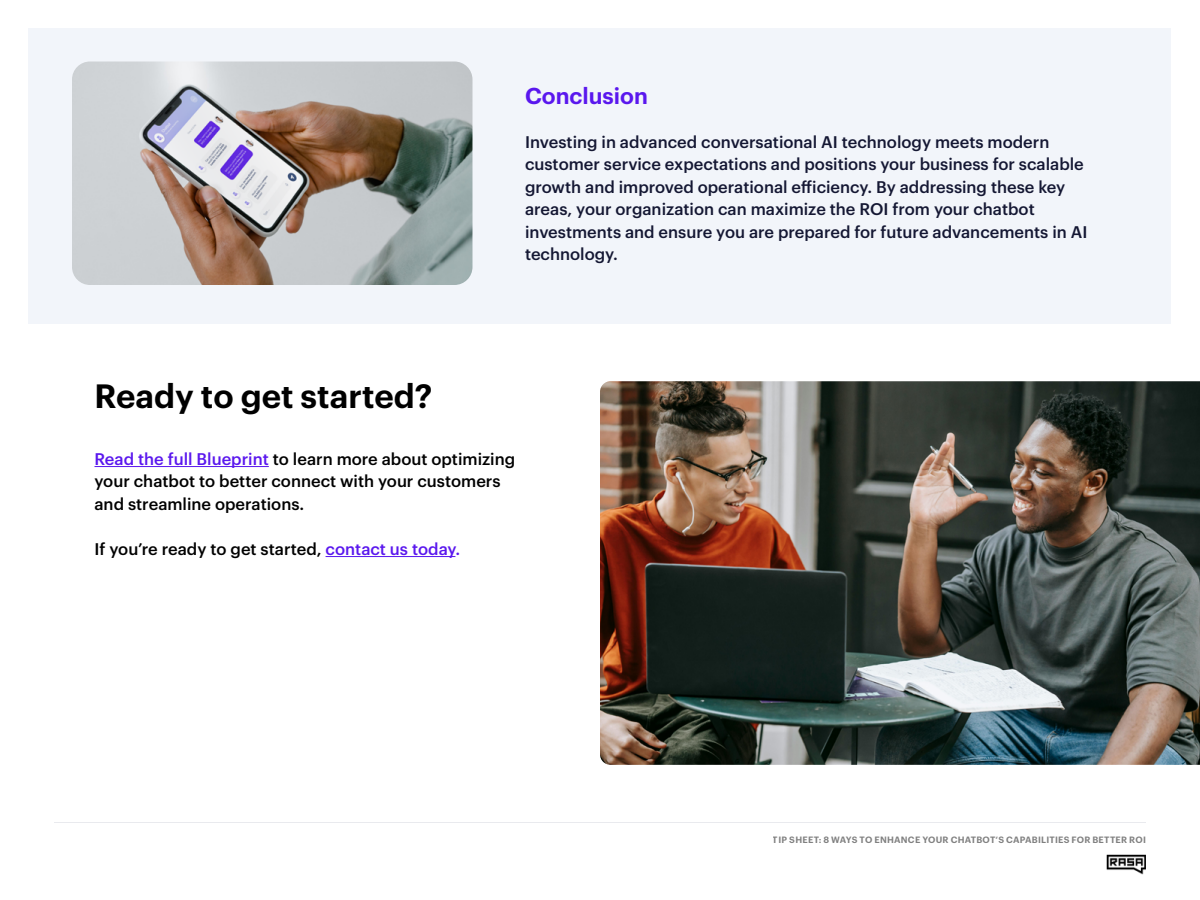
<style>
.page{position:relative;width:1200px;height:900px;background:#fff}
.page>*{position:absolute;margin:0;border:0;box-sizing:border-box;transform-origin:0 0}
.t1{font:600 33px "Graphik";color:#000}
.t2{font:600 22.5px "Graphik";color:#5a17ee}
.t3{font:500 16.5px/22.5px "Graphik";color:#141733}
.t4{font:500 16.5px/22.5px "Graphik";color:#000}
.t5{font:600 9px "Graphik";letter-spacing:.025em;color:#000}
.s1{color:#5a17ee}
</style>
<div class="page">
<div style="left:28px;top:28px;width:1144px;height:296px;background:#f2f5fa"></div>
<hr style="left:94px;top:466px;width:175px;height:1px;background:#5a17ee">
<hr style="left:326px;top:556px;width:129px;height:1px;background:#5a17ee">
<img style="left:600px;top:381px;width:600px;height:384px">
<hr style="left:54px;top:822px;width:1092px;height:1px;background:#182a54">
<img style="left:1106px;top:855px;width:40px;height:19px">
<img style="left:72px;top:62px;width:400px;height:223px">
<h2 class="t2" style="left:525px;top:78px;width:124px">Conclusion</h2>
<p class="t3" style="left:525px;top:129px;width:564px">Investing in advanced conversational AI technology meets modern customer service expectations and positions your business for scalable growth and improved operational efficiency. By addressing these key areas, your organization can maximize the ROI from your chatbot investments and ensure you are prepared for future advancements in AI technology.</p>
<h1 class="t1" style="left:94px;top:371px;width:339px">Ready to get started?</h1>
<p class="t4" style="left:94px;top:446px;width:422px"><span class="s1">Read the full Blueprint</span> to learn more about optimizing your chatbot to better connect with your customers and streamline operations.</p>
<p class="t4" style="left:94px;top:536px;width:367px">If you’re ready to get started, <span class="s1">contact us today.</span></p>
<p class="t5" style="left:773px;top:833px;width:375px">TIP SHEET: 8 WAYS TO ENHANCE YOUR CHATBOT‘S CAPABILITIES FOR BETTER ROI</p>
</div>
